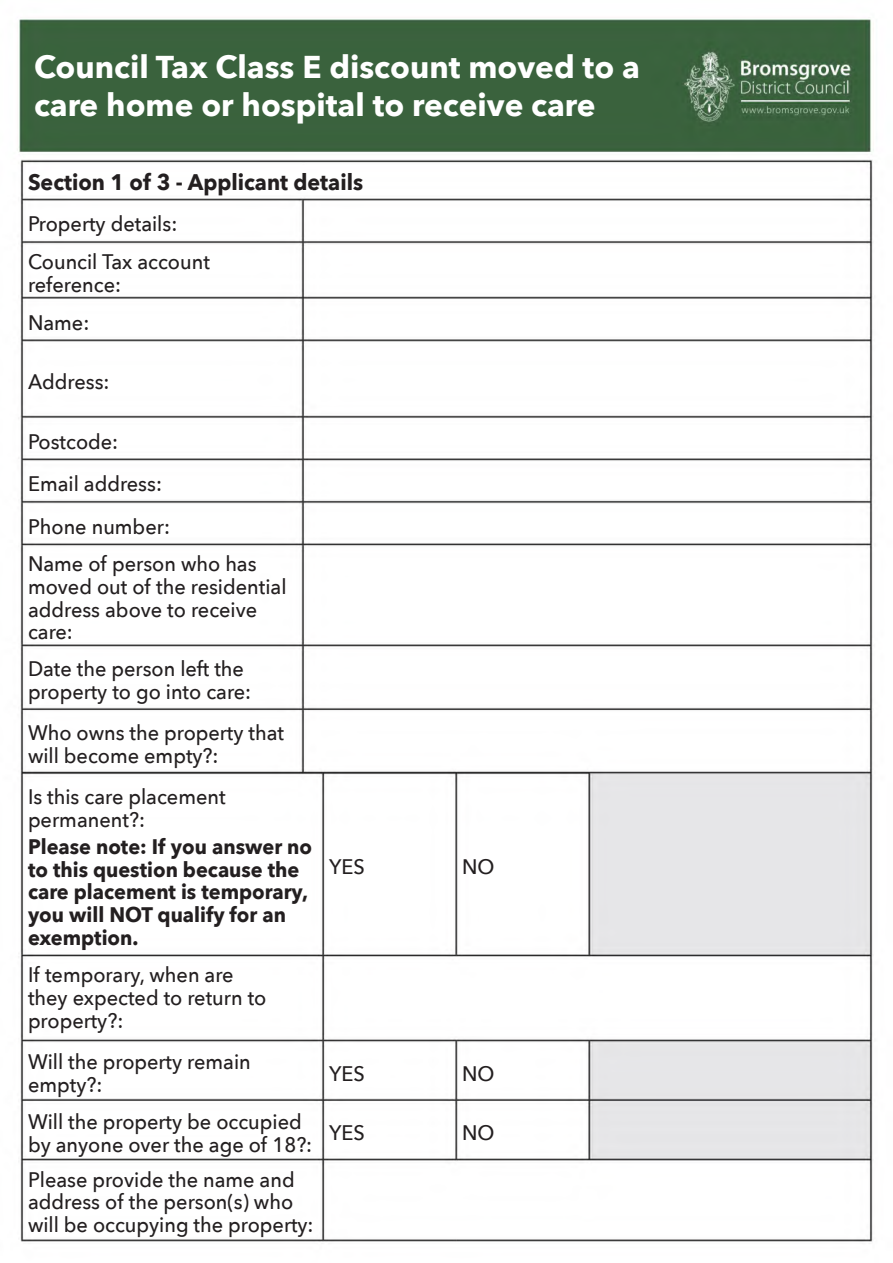
<style>
.page{position:relative;width:893px;height:1263px;background:#fff}
.page>*{position:absolute;margin:0;border:0;box-sizing:border-box;transform-origin:0 0}
.t1{font:700 31.5px/37.8px "Avenir Next";color:#fff}
.t2{font:700 22.5px "Avenir Next";color:#231f20;scale:.95 1}
.t3{font:500 21px/22.6px "Avenir Next";color:#231f20;scale:.95 1}
.t4{font:700 21px/22.6px "Avenir Next";color:#231f20;scale:.95 1}
</style>
<div class="page">
<img style="left:18px;top:19px;width:856px;height:1223px">
<h1 class="t1" style="left:34px;top:48px;width:607px">Council Tax Class E discount moved to a care home or hospital to receive care</h1>
<h2 class="t2" style="left:28px;top:162px;width:354px">Section 1 of 3 - Applicant details</h2>
<p class="t3" style="left:28px;top:204px;width:193px;line-height:37.8px">Property details:<br>Council Tax account</p>
<p class="t3" style="left:28px;top:272px;width:99px">reference:</p>
<p class="t3" style="left:28px;top:310px;width:66px">Name:</p>
<p class="t3" style="left:28px;top:370px;width:87px">Address:</p>
<p class="t3" style="left:28px;top:419px;width:151px;line-height:42.6px">Postcode:<br>Email address:<br>Phone number:</p>
<p class="t3" style="left:28px;top:552px;width:274px">Name of person who has moved out of the residential address above to receive care:</p>
<p class="t3" style="left:28px;top:657px;width:237px">Date the person left the property to go into care:</p>
<p class="t3" style="left:28px;top:721px;width:271px">Who owns the property that will become empty?:</p>
<p class="t3" style="left:28px;top:785px;width:210px">Is this care placement permanent?:</p>
<p class="t4" style="left:28px;top:835px;width:301px">Please note: If you answer no to this question because the care placement is temporary, you will NOT qualify for an exemption.</p>
<p class="t3" style="left:329px;top:855px;width:39px">YES</p>
<p class="t3" style="left:462px;top:855px;width:36px">NO</p>
<p class="t3" style="left:28px;top:963px;width:252px">If temporary, when are they expected to return to property?:</p>
<p class="t3" style="left:28px;top:1050px;width:236px">Will the property remain empty?:</p>
<p class="t3" style="left:329px;top:1061px;width:39px">YES</p>
<p class="t3" style="left:462px;top:1061px;width:36px">NO</p>
<p class="t3" style="left:28px;top:1109px;width:301px">Will the property be occupied by anyone over the age of 18?:</p>
<p class="t3" style="left:329px;top:1121px;width:39px">YES</p>
<p class="t3" style="left:462px;top:1121px;width:36px">NO</p>
<p class="t3" style="left:28px;top:1167px;width:302px">Please provide the name and address of the person(s) who will be occupying the property:</p>
</div>
